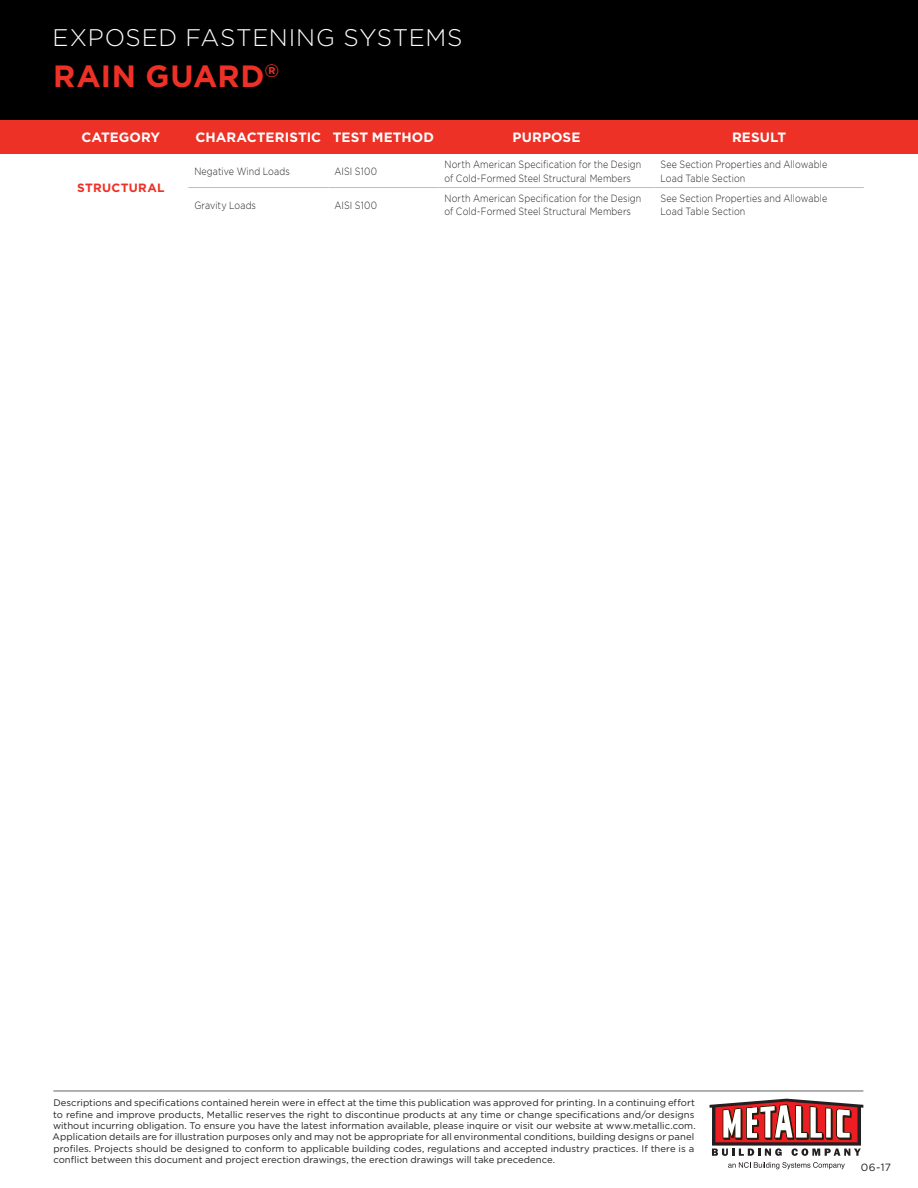
<style>
.page{position:relative;width:918px;height:1188px;background:#fff}
.page>*{position:absolute;margin:0;border:0;box-sizing:border-box;transform-origin:0 0}
.t1{font:700 30.75px "Gotham";letter-spacing:.015em;color:#ee3126}
.t2{font:300 24px "Gotham";letter-spacing:.03em;color:#fff}
.t3{font:700 13.5px "Gotham";letter-spacing:.005em;color:#fff}
.t4{font:700 12px "Gotham";letter-spacing:.025em;color:#ee3126}
.t5{font:300 10.5px/13.5px "Gotham";letter-spacing:.015em;color:#231f20;scale:.85 1}
.t6{font:10.5px "Gotham";color:#231f20}
.t7{font:9.45px/11.4px "Gotham";letter-spacing:.005em;color:#231f20}
</style>
<div class="page">
<div style="left:0;top:120px;width:918px;height:33px;background:#ee3126"></div>
<hr style="left:188px;top:187px;width:140px;height:1px;background:#bcbec0">
<hr style="left:328px;top:187px;width:111px;height:1px;background:#bcbec0">
<hr style="left:439px;top:187px;width:216px;height:1px;background:#bcbec0">
<hr style="left:655px;top:187px;width:209px;height:1px;background:#bcbec0">
<hr style="left:53px;top:1091px;width:810px;height:1px;background:#636466">
<svg style="left:710px;top:1099px;width:153px;height:57px"></svg>
<svg style="left:728px;top:1162px;width:117px;height:7px"></svg>
<div style="left:0;top:0;width:918px;height:120px;background:#000"></div>
<h2 class="t2" style="left:53px;top:25px;width:412px">EXPOSED FASTENING SYSTEMS</h2>
<h1 class="t1" style="left:53px;top:59px;width:228px">RAIN GUARD<sup>®</sup></h1>
<h3 class="t3" style="left:81px;top:130px;width:80px">CATEGORY</h3>
<h3 class="t3" style="left:196px;top:130px;width:240px">CHARACTERISTIC TEST METHOD</h3>
<h3 class="t3" style="left:513px;top:130px;width:69px">PURPOSE</h3>
<h3 class="t3" style="left:732px;top:130px;width:56px">RESULT</h3>
<p class="t4" style="left:77px;top:181px;width:89px">STRUCTURAL</p>
<p class="t5" style="left:194px;top:164px;width:114px">Negative Wind Loads</p>
<p class="t5" style="left:334px;top:164px;width:52px">AISI S100</p>
<p class="t5" style="left:445px;top:157px;width:233px">North American Specification for the Design of Cold-Formed Steel Structural Members</p>
<p class="t5" style="left:661px;top:157px;width:198px">See Section Properties and Allowable<br>Load Table Section</p>
<p class="t5" style="left:194px;top:198px;width:74px">Gravity Loads</p>
<p class="t5" style="left:334px;top:198px;width:52px">AISI S100</p>
<p class="t5" style="left:445px;top:191px;width:233px">North American Specification for the Design of Cold-Formed Steel Structural Members</p>
<p class="t5" style="left:661px;top:191px;width:198px">See Section Properties and Allowable<br>Load Table Section</p>
<p class="t7" style="left:53px;top:1097px;width:645px">Descriptions and specifications contained herein were in effect at the time this publication was approved for printing. In a continuing effort to refine and improve products, Metallic reserves the right to discontinue products at any time or change specifications and/or designs without incurring obligation. To ensure you have the latest information available, please inquire or visit our website at www.metallic.com.<br>Application details are for illustration purposes only and may not be appropriate for all environmental conditions, building designs or panel profiles. Projects should be designed to conform to applicable building codes, regulations and accepted industry practices. If there is a conflict between this document and project erection drawings, the erection drawings will take precedence.</p>
<p class="t6" style="left:861px;top:1161px;width:32px">06-17</p>
</div>
